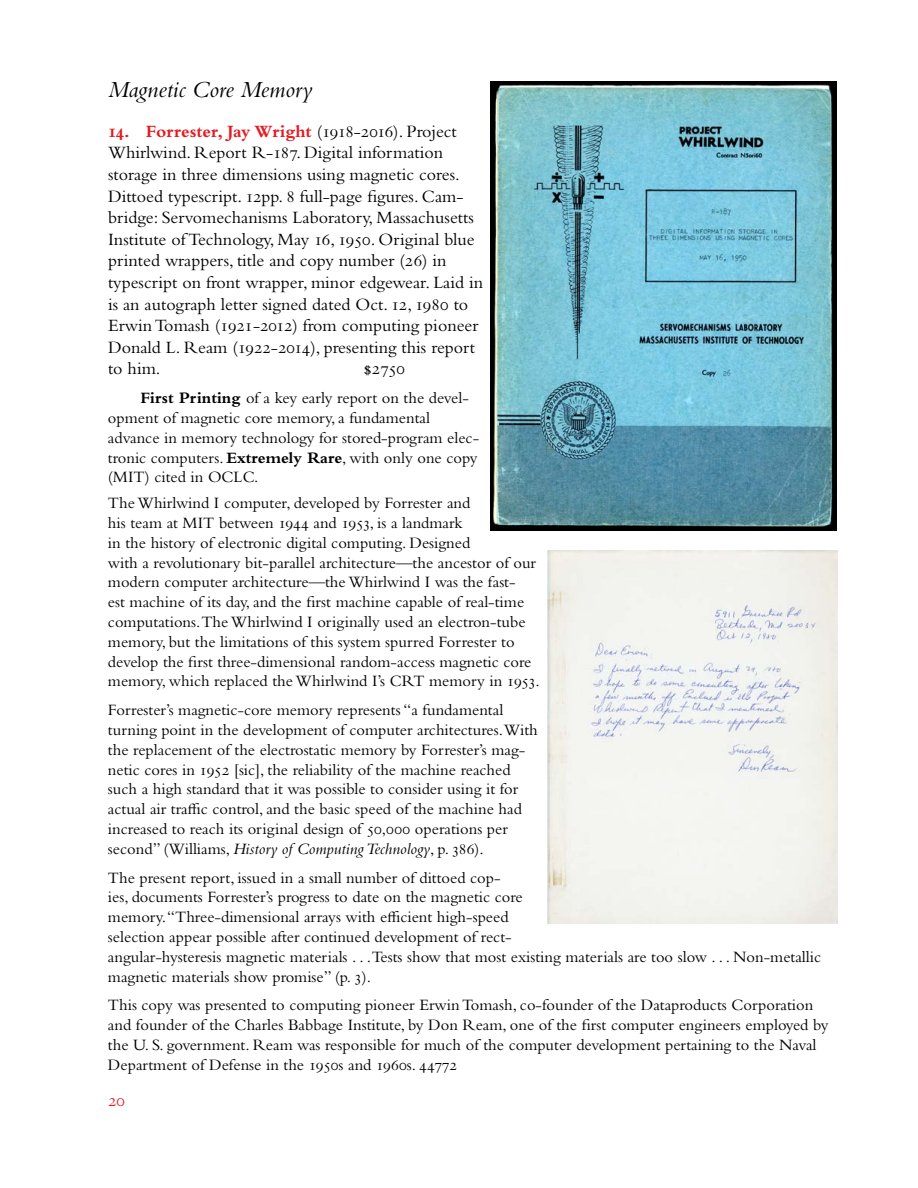
<style>
.page{position:relative;width:918px;height:1188px;background:#fff}
.page>*{position:absolute;margin:0;border:0;box-sizing:border-box;transform-origin:0 0}
.t1{font:italic 24px "Bembo Std";color:#000}
.t2{font:18px/21.6px "Bembo Std";color:#000}
.t3{font:18px "Bembo Std";color:#e31b23}
.t4{font:16.5px/19.8px "Bembo Std";color:#000}
.s1{font-weight:700;color:#e31b23}
.s2{font-weight:700}
.s3{font-style:italic}
</style>
<div class="page">
<img style="left:490px;top:81px;width:347px;height:449px">
<img style="left:547px;top:551px;width:291px;height:372px">
<h1 class="t1" style="left:108px;top:76px;width:206px">Magnetic Core Memory</h1>
<p class="t2" style="left:108px;top:120px;width:377px"><span class="s1">14. Forrester, Jay Wright</span> (1918-2016). Project Whirlwind. Report R-187. Digital information storage in three dimensions using magnetic cores.<br>Dittoed typescript. 12pp. 8 full-page figures. Cam&shy;bridge: Servomechanisms Laboratory, Massachusetts Institute of Technology, May 16, 1950. Original blue printed wrappers, title and copy number (26) in typescript on front wrapper, minor edgewear. Laid in is an autograph letter signed dated Oct. 12, 1980 to Erwin Tomash (1921-2012) from computing pioneer Donald L. Ream (1922-2014), presenting this report to him.</p>
<p class="t2" style="left:364px;top:358px;width:43px">$2750</p>
<p class="t4" style="left:108px;top:388px;width:373px;text-indent:32px"><span class="s2">First Printing</span> of a key early report on the devel&shy;opment of magnetic core memory, a fundamental advance in memory technology for stored-program elec&shy;tronic computers. <span class="s2">Extremely Rare</span>, with only one copy (MIT) cited in OCLC.</p>
<p class="t4" style="left:108px;top:493px;width:433px">The Whirlwind I computer, developed by Forrester and<br>his team at MIT between 1944 and 1953, is a landmark<br>in the history of electronic digital computing. Designed<br>with a revolutionary bit-parallel architecture—the ancestor of our modern computer architecture—the Whirlwind I was the fast-<br>est machine of its day, and the first machine capable of real-time computations.The Whirlwind I originally used an electron-tube memory, but the limitations of this system spurred Forrester to develop the first three-dimensional random-access magnetic core memory, which replaced the Whirlwind I’s CRT memory in 1953.</p>
<p class="t4" style="left:108px;top:700px;width:431px">Forrester’s magnetic-core memory represents “a fundamental turning point in the development of computer architectures.With the replacement of the electrostatic memory by Forrester’s mag&shy;netic cores in 1952 [sic], the reliability of the machine reached such a high standard that it was possible to consider using it for actual air traffic control, and the basic speed of the machine had increased to reach its original design of 50,000 operations per second” (Williams, <span class="s3">History of Computing Technology</span>, p. 386).</p>
<p class="t4" style="left:108px;top:867px;width:715px">The present report, issued in a small number of dittoed cop-<br>ies, documents Forrester’s progress to date on the magnetic core<br>memory. “Three-dimensional arrays with efficient high-speed<br>selection appear possible after continued development of rect-<br>angular-hysteresis magnetic materials . . .Tests show that most existing materials are too slow . . . Non-metallic magnetic materials show promise” (p. 3).</p>
<p class="t4" style="left:108px;top:995px;width:722px">This copy was presented to computing pioneer Erwin Tomash, co-founder of the Dataproducts Corporation and founder of the Charles Babbage Institute, by Don Ream, one of the first computer engineers employed by the U. S. government. Ream was responsible for much of the computer development pertaining to the Naval Department of Defense in the 1950s and 1960s. 44772</p>
<p class="t3" style="left:108px;top:1090px;width:18px">20</p>
</div>
